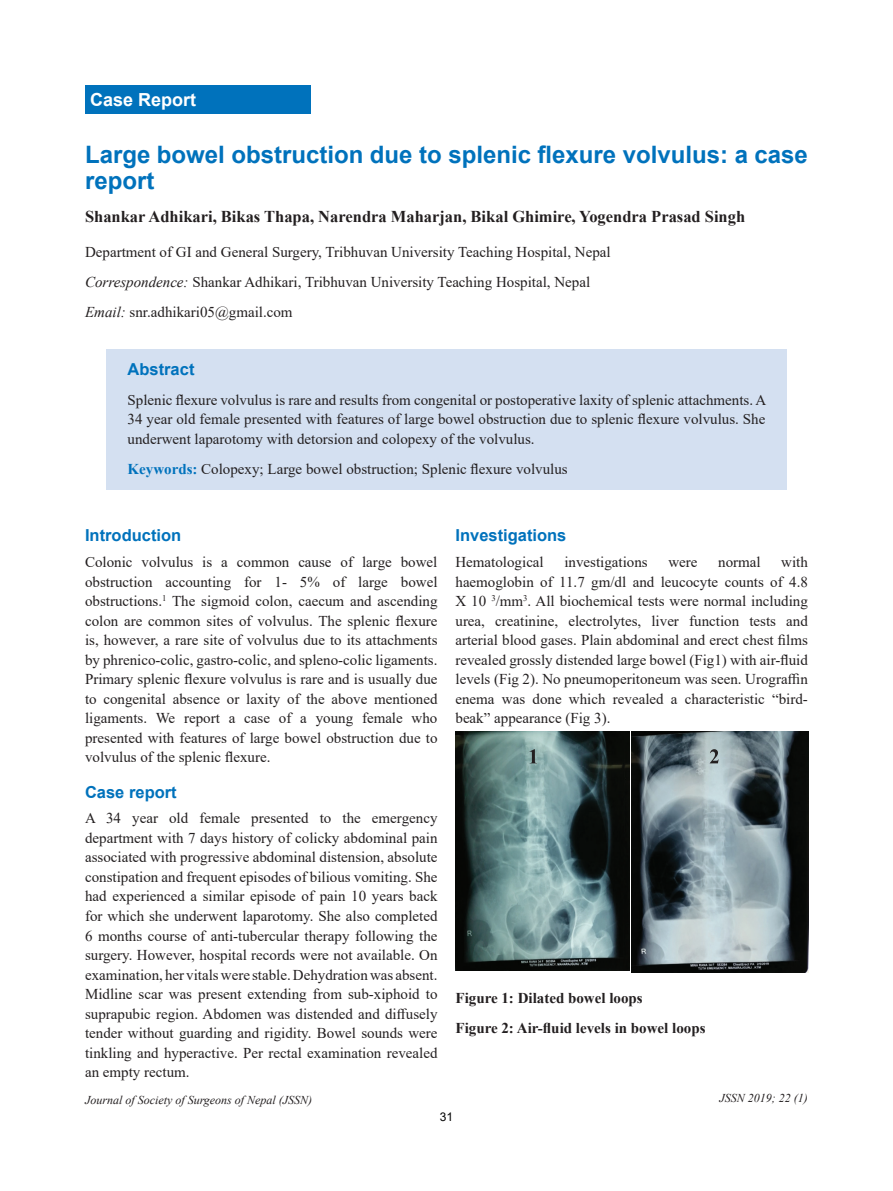
<style>
.page{position:relative;width:893px;height:1191px;background:#fff}
.page>*{position:absolute;margin:0;border:0;box-sizing:border-box;transform-origin:0 0}
.t1{font:700 24px/26.4px "Arial";color:#0072bc}
.t2{font:700 18px "Arial";color:#fff}
.t3{font:700 16.5px "Times New Roman";color:#231f20}
.t4{font:700 16.5px "Arial";color:#0072bc}
.t5{font:15px/19.5px "Times New Roman";color:#231f20;text-align:justify}
.t6{font:700 15px/30.2px "Times New Roman";color:#231f20}
.t7{font:italic 12px "Times New Roman";color:#231f20}
.t8{font:12px "Arial";color:#000}
.s1{font-style:italic}
.s2{font-weight:700;color:#0072bc}
</style>
<div class="page">
<div style="left:106px;top:349px;width:681px;height:141px;background:#d4e0f1"></div>
<div style="left:85px;top:85px;width:226px;height:29px;background:#0072bc"></div>
<img style="left:455px;top:731px;width:174px;height:239px">
<img style="left:632px;top:731px;width:177px;height:241px">
<svg style="left:529px;top:749px;width:8px;height:14px"></svg>
<svg style="left:710px;top:749px;width:9px;height:14px"></svg>
<p class="t2" style="left:90px;top:87px;width:108px">Case Report</p>
<h1 class="t1" style="left:85px;top:141px;width:724px">Large bowel obstruction due to splenic flexure volvulus: a case report</h1>
<p class="t3" style="left:85px;top:205px;width:662px">Shankar Adhikari, Bikas Thapa, Narendra Maharjan, Bikal Ghimire, Yogendra Prasad Singh</p>
<p class="t5" style="left:85px;top:236px;width:527px;line-height:30.2px;text-align:left">Department of GI and General Surgery, Tribhuvan University Teaching Hospital, Nepal<br><span class="s1">Correspondence:</span> Shankar Adhikari, Tribhuvan University Teaching Hospital, Nepal<br><span class="s1">Email:</span> snr.adhikari05@gmail.com</p>
<p class="t4" style="left:128px;top:357px;width:68px">Abstract</p>
<p class="t5" style="left:128px;top:389px;width:640px">Splenic flexure volvulus is rare and results from congenital or postoperative laxity of splenic attachments. A 34 year old female presented with features of large bowel obstruction due to splenic flexure volvulus. She underwent laparotomy with detorsion and colopexy of the volvulus.</p>
<p class="t5" style="left:128px;top:458px;width:442px"><span class="s2">Keywords:</span> Colopexy; Large bowel obstruction; Splenic flexure volvulus</p>
<p class="t4" style="left:85px;top:524px;width:98px">Introduction</p>
<p class="t5" style="left:85px;top:552px;width:354px">Colonic volvulus is a common cause of large bowel obstruction accounting for 1- 5% of large bowel obstructions.<sup>1</sup> The sigmoid colon, caecum and ascending colon are common sites of volvulus. The splenic flexure is, however, a rare site of volvulus due to its attachments by phrenico-colic, gastro-colic, and spleno-colic ligaments.<br>Primary splenic flexure volvulus is rare and is usually due to congenital absence or laxity of the above mentioned ligaments. We report a case of a young female who presented with features of large bowel obstruction due to volvulus of the splenic flexure.</p>
<p class="t4" style="left:85px;top:780px;width:93px">Case report</p>
<p class="t5" style="left:85px;top:808px;width:354px">A 34 year old female presented to the emergency department with 7 days history of colicky abdominal pain associated with progressive abdominal distension, absolute constipation and frequent episodes of bilious vomiting. She had experienced a similar episode of pain 10 years back for which she underwent laparotomy. She also completed 6 months course of anti-tubercular therapy following the surgery. However, hospital records were not available. On examination, her vitals were stable. Dehydration was absent.<br>Midline scar was present extending from sub-xiphoid to suprapubic region. Abdomen was distended and diffusely tender without guarding and rigidity. Bowel sounds were tinkling and hyperactive. Per rectal examination revealed an empty rectum.</p>
<p class="t4" style="left:455px;top:524px;width:112px">Investigations</p>
<p class="t5" style="left:455px;top:552px;width:90px">Hematological</p>
<p class="t5" style="left:564px;top:552px;width:85px">investigations</p>
<p class="t5" style="left:668px;top:552px;width:31px">were</p>
<p class="t5" style="left:718px;top:552px;width:44px">normal</p>
<p class="t5" style="left:455px;top:552px;width:354px;text-indent:326px">with haemoglobin of 11.7 gm/dl and leucocyte counts of 4.8<br>X 10 <sup>3</sup>/mm<sup>3</sup>. All biochemical tests were normal including urea, creatinine, electrolytes, liver function tests and arterial blood gases. Plain abdominal and erect chest films revealed grossly distended large bowel (Fig1) with air-fluid levels (Fig 2). No pneumoperitoneum was seen. Urograffin enema was done which revealed a characteristic “bird&shy;beak” appearance (Fig 3).</p>
<p class="t6" style="left:455px;top:982px;width:252px">Figure 1: Dilated bowel loops<br>Figure 2: Air-fluid levels in bowel loops</p>
<p class="t7" style="left:85px;top:1091px;width:229px">Journal of Society of Surgeons of Nepal (JSSN)</p>
<p class="t7" style="left:720px;top:1090px;width:90px">JSSN 2019; 22 (1)</p>
<p class="t8" style="left:440px;top:1108px;width:15px">31</p>
</div>
